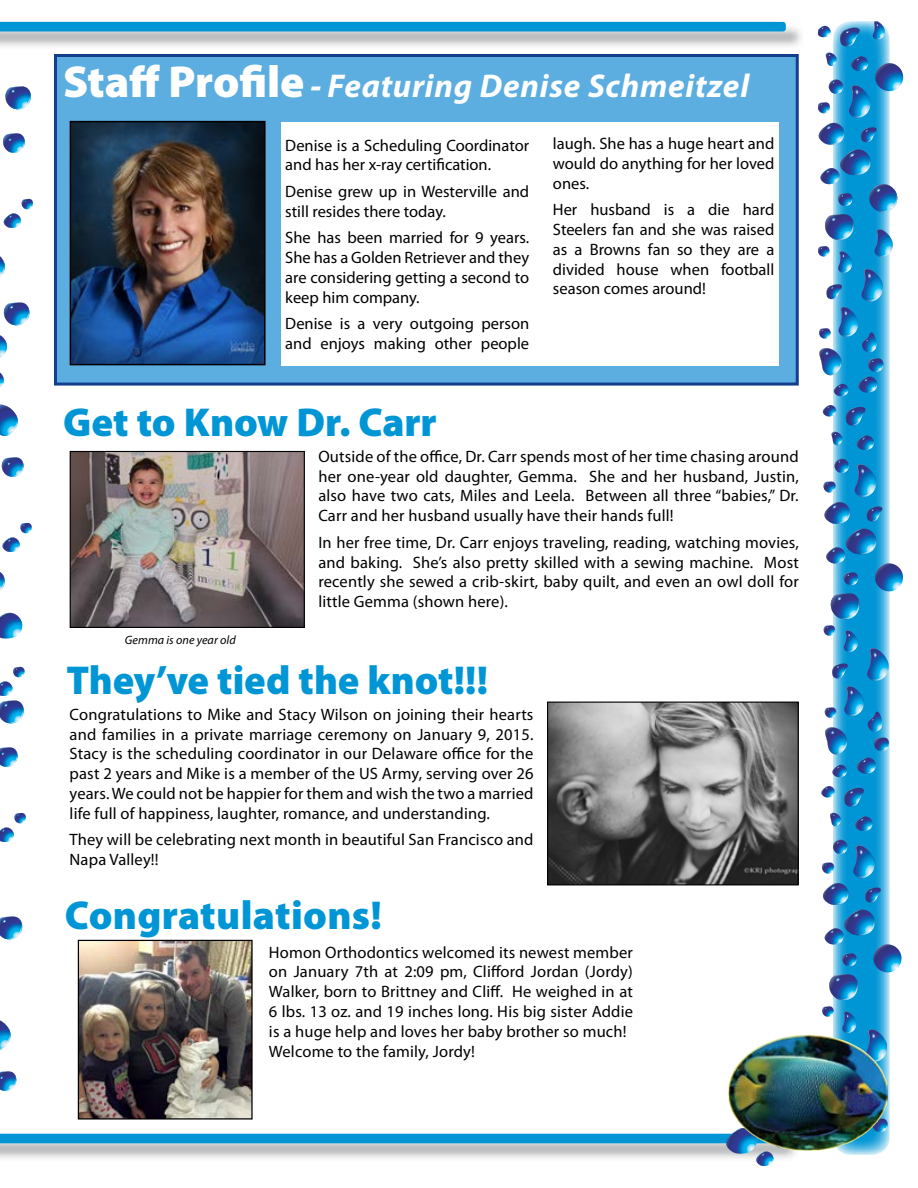
<style>
.page{position:relative;width:918px;height:1188px;background:#fff}
.page>*{position:absolute;margin:0;border:0;box-sizing:border-box;transform-origin:0 0}
.t1{font:900 40.5px "Myriad Pro";color:#0096d6}
.t2{font:italic 700 33px "Myriad Pro";letter-spacing:.025em;color:#fff}
.t3{font:16.5px/19.8px "Myriad Pro";letter-spacing:.01em;color:#000;text-align:justify}
.t4{font:italic 12.15px "Myriad Pro";letter-spacing:.005em;color:#000}
.s1{font-weight:900;font-style:normal;font-size:45px}
.s2{font-weight:900}
</style>
<div class="page">
<svg style="left:4px;top:302px;width:25px;height:23px"></svg>
<svg style="left:0;top:256px;width:5px;height:21px"></svg>
<svg style="left:0;top:335px;width:7px;height:23px"></svg>
<svg style="left:3px;top:133px;width:22px;height:20px"></svg>
<svg style="left:5px;top:86px;width:26px;height:23px"></svg>
<svg style="left:4px;top:199px;width:29px;height:29px"></svg>
<svg style="left:0;top:572px;width:5px;height:19px"></svg>
<svg style="left:0;top:404px;width:18px;height:32px"></svg>
<svg style="left:0;top:613px;width:22px;height:26px"></svg>
<svg style="left:2px;top:457px;width:22px;height:20px"></svg>
<svg style="left:0;top:372px;width:4px;height:15px"></svg>
<svg style="left:2px;top:523px;width:30px;height:29px"></svg>
<svg style="left:0;top:916px;width:22px;height:23px"></svg>
<svg style="left:0;top:747px;width:18px;height:20px"></svg>
<svg style="left:0;top:667px;width:25px;height:56px"></svg>
<svg style="left:0;top:813px;width:26px;height:29px"></svg>
<svg style="left:0;top:1020px;width:11px;height:30px"></svg>
<svg style="left:0;top:1071px;width:16px;height:20px"></svg>
<svg style="left:0;top:1128px;width:786px;height:38px"></svg>
<svg style="left:833px;top:21px;width:57px;height:1134px;background:#39abdb"></svg>
<svg style="left:875px;top:563px;width:28px;height:28px"></svg>
<svg style="left:857px;top:435px;width:17px;height:15px"></svg>
<svg style="left:831px;top:593px;width:29px;height:26px"></svg>
<svg style="left:846px;top:407px;width:20px;height:19px"></svg>
<svg style="left:823px;top:405px;width:13px;height:11px"></svg>
<svg style="left:831px;top:432px;width:11px;height:13px"></svg>
<svg style="left:823px;top:459px;width:76px;height:128px"></svg>
<svg style="left:874px;top:944px;width:28px;height:28px"></svg>
<svg style="left:855px;top:816px;width:18px;height:15px"></svg>
<svg style="left:829px;top:974px;width:29px;height:26px"></svg>
<svg style="left:844px;top:788px;width:21px;height:19px"></svg>
<svg style="left:821px;top:786px;width:14px;height:11px"></svg>
<svg style="left:830px;top:813px;width:11px;height:13px"></svg>
<svg style="left:822px;top:840px;width:76px;height:128px"></svg>
<img style="left:822px;top:1006px;width:66px;height:128px">
<svg style="left:824px;top:625px;width:65px;height:152px;background:#3ea1d5"></svg>
<svg style="left:875px;top:63px;width:28px;height:28px"></svg>
<svg style="left:872px;top:21px;width:13px;height:19px"></svg>
<svg style="left:840px;top:28px;width:21px;height:18px"></svg>
<svg style="left:818px;top:26px;width:13px;height:11px"></svg>
<svg style="left:818px;top:52px;width:81px;height:344px"></svg>
<div style="left:0;top:24px;width:804px;height:26px;background:#8f9194;opacity:.75"></div>
<svg style="left:0;top:22px;width:786px;height:10px;background:#0a99d6"></svg>
<img style="left:728px;top:1035px;width:78px;height:83px">
<div style="left:54px;top:54px;width:745px;height:332px;background:#5caee1;border:3px solid #133d8d"></div>
<img style="left:73px;top:124px;width:190px;height:238px">
<div style="left:70px;top:121px;width:196px;height:244px;border:2px solid #000"></div>
<div style="left:281px;top:122px;width:498px;height:243px;background:#fff"></div>
<img style="left:72px;top:453px;width:231px;height:173px">
<div style="left:70px;top:451px;width:235px;height:177px;border:1px solid #000"></div>
<img style="left:80px;top:942px;width:171px;height:176px">
<div style="left:78px;top:940px;width:175px;height:180px;border:1px solid #000"></div>
<img style="left:549px;top:704px;width:248px;height:179px">
<div style="left:547px;top:702px;width:252px;height:183px;border:1px solid #000"></div>
<h2 class="t2" style="left:63px;top:65px;width:688px"><span class="s1">Staff Profile</span> <span class="s2">-</span> Featuring Denise Schmeitzel</h2>
<p class="t3" style="left:285px;top:135px;width:245px">Denise is a Scheduling Coordinator and has her x-ray certification.</p>
<p class="t3" style="left:285px;top:181px;width:245px">Denise grew up in Westerville and still resides there today.</p>
<p class="t3" style="left:285px;top:228px;width:245px">She has been married for 9 years.<br>She has a Golden Retriever and they are considering getting a second to keep him company.</p>
<p class="t3" style="left:285px;top:314px;width:245px">Denise is a very outgoing person and enjoys making other people</p>
<p class="t3" style="left:553px;top:133px;width:223px">laugh. She has a huge heart and would do anything for her loved ones.</p>
<p class="t3" style="left:553px;top:200px;width:223px">Her husband is a die hard Steelers fan and she was raised as a Browns fan so they are a divided house when football season comes around!</p>
<h1 class="t1" style="left:63px;top:400px;width:375px">Get to Know Dr. Carr</h1>
<p class="t4" style="left:125px;top:632px;width:112px">Gemma is one year old</p>
<p class="t3" style="left:318px;top:446px;width:482px">Outside of the office, Dr. Carr spends most of her time chasing around her one-year old daughter, Gemma. She and her husband, Justin, also have two cats, Miles and Leela. Between all three “babies,” Dr.<br>Carr and her husband usually have their hands full!</p>
<p class="t3" style="left:318px;top:532px;width:482px">In her free time, Dr. Carr enjoys traveling, reading, watching movies, and baking. She’s also pretty skilled with a sewing machine. Most recently she sewed a crib-skirt, baby quilt, and even an owl doll for little Gemma (shown here).</p>
<h1 class="t1" style="left:66px;top:658px;width:423px">They’ve tied the knot!!!</h1>
<p class="t3" style="left:70px;top:704px;width:465px">Congratulations to Mike and Stacy Wilson on joining their hearts and families in a private marriage ceremony on January 9, 2015.<br>Stacy is the scheduling coordinator in our Delaware office for the past 2 years and Mike is a member of the US Army, serving over 26 years. We could not be happier for them and wish the two a married life full of happiness, laughter, romance, and understanding.</p>
<p class="t3" style="left:70px;top:830px;width:465px">They will be celebrating next month in beautiful San Francisco and<br>Napa Valley!!</p>
<h1 class="t1" style="left:65px;top:893px;width:319px">Congratulations!</h1>
<p class="t3" style="left:269px;top:942px;width:366px;text-align:left">Homon Orthodontics welcomed its newest member on January 7th at 2:09 pm, Clifford Jordan (Jordy)<br>Walker, born to Brittney and Cliff. He weighed in at 6 lbs. 13 oz. and 19 inches long. His big sister Addie is a huge help and loves her baby brother so much!<br>Welcome to the family, Jordy!</p>
</div>
